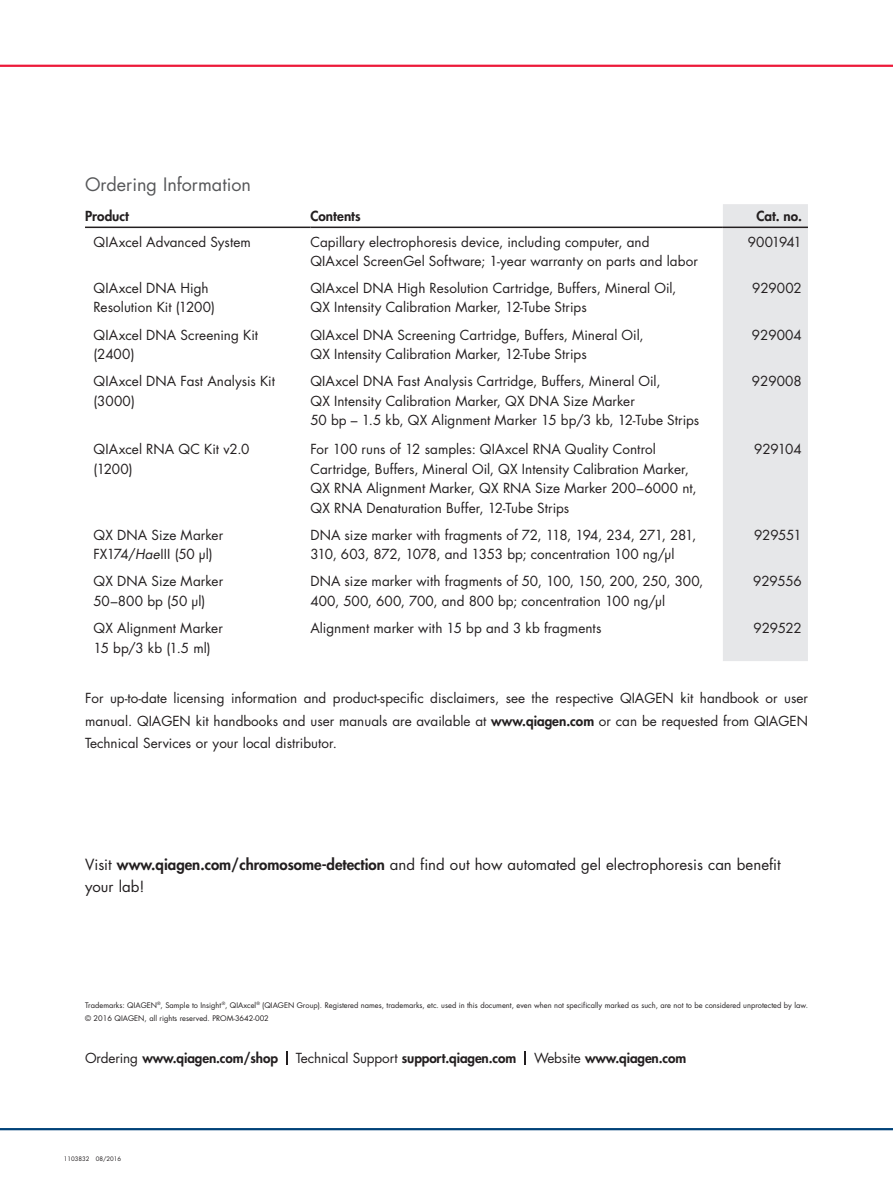
<style>
.page{position:relative;width:893px;height:1191px;background:#fff}
.page>*{position:absolute;margin:0;border:0;box-sizing:border-box;transform-origin:0 0}
.t1{font:18px "Futura Std";color:#57585a}
.t2{font:15px/22.5px "Futura Std";color:#231f20}
.t3{font:13.5px/19.5px "Futura Std";letter-spacing:.005em;color:#231f20}
.t4{font:800 13.5px "Futura Std";letter-spacing:-.01em;color:#231f20}
.t5{font:13.5px "Futura Std";letter-spacing:-.075em;color:#231f20}
.t6{font:7.5px/13.2px "Futura Std";color:#231f20}
.t7{font:6px "Futura Std";color:#231f20}
.s1{font-style:italic}
.s2{font-weight:800}
.s3{font-weight:400}
</style>
<div class="page">
<hr style="left:0;top:65px;width:893px;height:2px;background:#ed1a3a">
<hr style="left:0;top:1128px;width:893px;height:2px;background:#004279">
<svg style="left:286px;top:1051px;width:1px;height:13px"></svg>
<svg style="left:524px;top:1051px;width:1px;height:13px"></svg>
<div style="left:723px;top:204px;width:85px;height:457px;background:#e6e7e9"></div>
<hr style="left:85px;top:226px;width:225px;height:2px;background:#231f20">
<hr style="left:310px;top:226px;width:413px;height:2px;background:#231f20">
<hr style="left:723px;top:226px;width:85px;height:2px;background:#231f20">
<h1 class="t1" style="left:85px;top:173px;width:167px">Ordering Information</h1>
<p class="t4" style="left:85px;top:208px;width:45px">Product</p>
<p class="t4" style="left:310px;top:208px;width:52px">Contents</p>
<p class="t4" style="left:756px;top:208px;width:47px">Cat. no.</p>
<p class="t3" style="left:94px;top:232px;width:159px">QIAxcel Advanced System</p>
<p class="t3" style="left:310px;top:232px;width:389px">Capillary electrophoresis device, including computer, and<br>QIAxcel ScreenGel Software; 1‑year warranty on parts and labor</p>
<p class="t5" style="left:748px;top:233px;width:56px">9001941</p>
<p class="t3" style="left:94px;top:278px;width:123px">QIAxcel DNA High<br>Resolution Kit (1200)</p>
<p class="t3" style="left:310px;top:278px;width:367px">QIAxcel DNA High Resolution Cartridge, Buffers, Mineral Oil,<br>QX Intensity Calibration Marker, 12‑Tube Strips</p>
<p class="t3" style="left:752px;top:278px;width:51px">929002</p>
<p class="t3" style="left:94px;top:325px;width:166px">QIAxcel DNA Screening Kit (2400)</p>
<p class="t3" style="left:310px;top:325px;width:335px">QIAxcel DNA Screening Cartridge, Buffers, Mineral Oil,<br>QX Intensity Calibration Marker, 12‑Tube Strips</p>
<p class="t3" style="left:752px;top:325px;width:51px">929004</p>
<p class="t3" style="left:94px;top:372px;width:183px">QIAxcel DNA Fast Analysis Kit (3000)</p>
<p class="t3" style="left:310px;top:372px;width:390px">QIAxcel DNA Fast Analysis Cartridge, Buffers, Mineral Oil,<br>QX Intensity Calibration Marker, QX DNA Size Marker<br>50 bp – 1.5 kb, QX Alignment Marker 15 bp/3 kb, 12-Tube Strips</p>
<p class="t3" style="left:752px;top:372px;width:51px">929008</p>
<p class="t3" style="left:94px;top:440px;width:157px">QIAxcel RNA QC Kit v2.0 (1200)</p>
<p class="t3" style="left:310px;top:440px;width:388px">For 100 runs of 12 samples: QIAxcel RNA Quality Control Cartridge, Buffers, Mineral Oil, QX Intensity Calibration Marker, QX RNA Alignment Marker, QX RNA Size Marker 200–6000 nt, QX RNA Denaturation Buffer, 12‑Tube Strips</p>
<p class="t3" style="left:754px;top:440px;width:49px">929104</p>
<p class="t3" style="left:94px;top:525px;width:131px">QX DNA Size Marker<br>FX174/<span class="s1">Hae</span>III (50 µl)</p>
<p class="t3" style="left:310px;top:525px;width:387px">DNA size marker with fragments of 72, 118, 194, 234, 271, 281,<br>310, 603, 872, 1078, and 1353 bp; concentration 100 ng/µl</p>
<p class="t3" style="left:754px;top:525px;width:49px">929551</p>
<p class="t3" style="left:94px;top:572px;width:131px">QX DNA Size Marker<br>50–800 bp (50 µl)</p>
<p class="t3" style="left:310px;top:572px;width:394px">DNA size marker with fragments of 50, 100, 150, 200, 250, 300,<br>400, 500, 600, 700, and 800 bp; concentration 100 ng/µl</p>
<p class="t3" style="left:753px;top:572px;width:50px">929556</p>
<p class="t3" style="left:94px;top:618px;width:131px">QX Alignment Marker<br>15 bp/3 kb (1.5 ml)</p>
<p class="t3" style="left:310px;top:618px;width:293px">Alignment marker with 15 bp and 3 kb fragments</p>
<p class="t3" style="left:754px;top:618px;width:50px">929522</p>
<p class="t3" style="left:85px;top:687px;width:724px;line-height:22.5px;text-align:justify">For up-to-date licensing information and product-specific disclaimers, see the respective QIAGEN kit handbook or user manual. QIAGEN kit handbooks and user manuals are available at <span class="s2">www.qiagen.com</span> or can be requested from QIAGEN Technical Services or your local distributor.</p>
<p class="t2" style="left:85px;top:853px;width:697px">Visit <span class="s2">www.qiagen.com/chromosome-detection</span> and find out how automated gel electrophoresis can benefit your lab!</p>
<p class="t6" style="left:85px;top:998px;width:724px">Trademarks: QIAGEN<sup>®</sup>, Sample to Insight<sup>®</sup>, QIAxcel<sup>®</sup> (QIAGEN Group). Registered names, trademarks, etc. used in this document, even when not specifically marked as such, are not to be considered unprotected by law. © 2016 QIAGEN, all rights reserved. PROM-3642-002</p>
<p class="t4" style="left:85px;top:1049px;width:194px"><span class="s3">Ordering</span> www.qiagen.com/shop</p>
<p class="t4" style="left:296px;top:1049px;width:222px"><span class="s3">Technical Support</span> support.qiagen.com</p>
<p class="t4" style="left:534px;top:1049px;width:154px"><span class="s3">Website</span> www.qiagen.com</p>
<p class="t7" style="left:64px;top:1154px;width:59px">1103832 08/2016</p>
</div>
